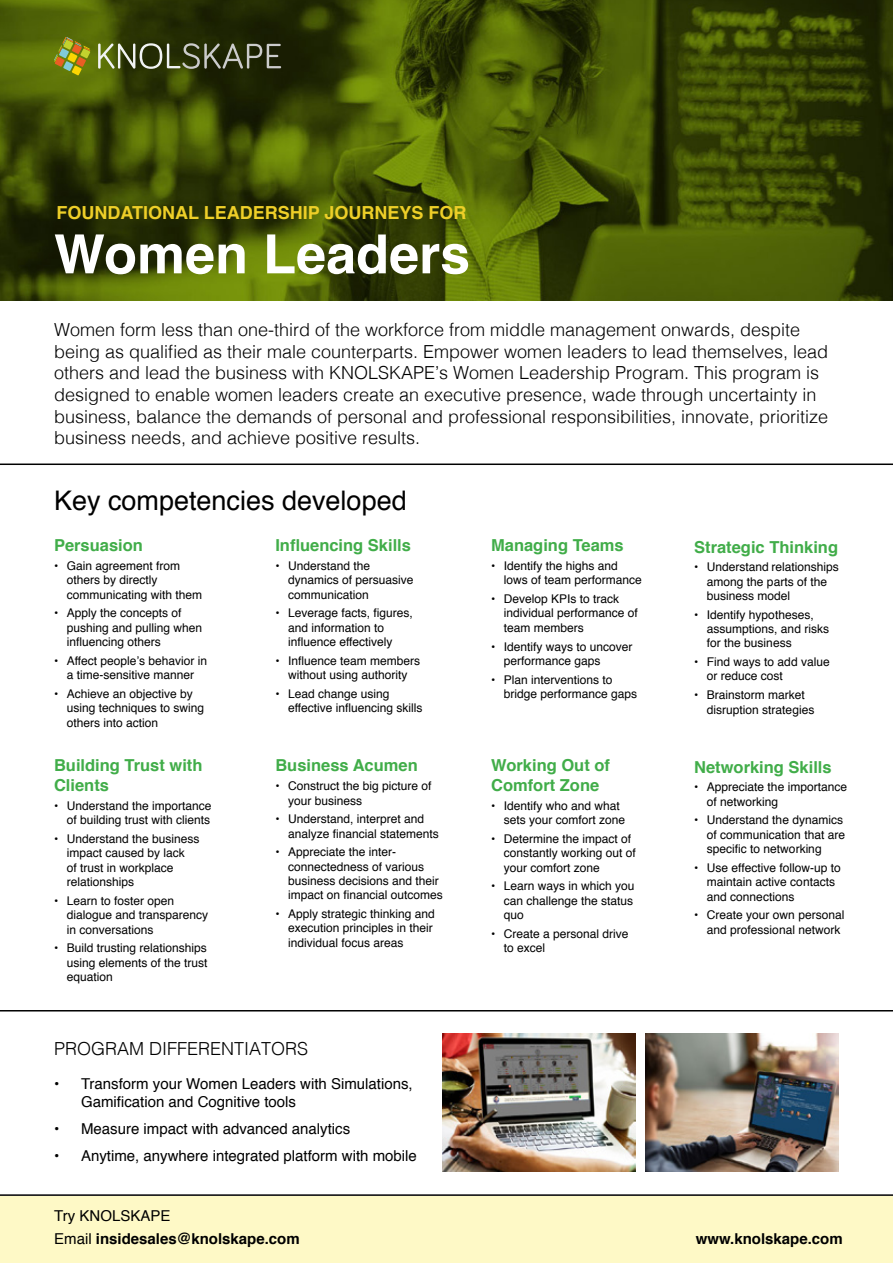
<style>
.page{position:relative;width:893px;height:1263px;background:#fff}
.page>*{position:absolute;margin:0;border:0;box-sizing:border-box;transform-origin:0 0}
.t1{font:700 54px "Helvetica";color:#fff}
.t2{font:27px "Helvetica";color:#000}
.t3{font:300 18px/21.6px "Helvetica";color:#000}
.t4{font:700 18px "Helvetica";color:#eecf28}
.t5{font:700 16.5px/19.8px "Helvetica";color:#41ad49}
.t6{font:15px/18px "Helvetica";color:#000}
.t7{font:700 15px/22.2px "Helvetica";color:#000}
.t8{font:12px/14.4px "Helvetica";color:#000}
.s1{font-weight:400}
</style>
<div class="page">
<img style="left:0;top:0;width:893px;height:301px">
<svg style="left:54px;top:37px;width:36px;height:38px"></svg>
<svg style="left:98px;top:43px;width:183px;height:26px;background:#575d3d"></svg>
<hr style="left:0;top:463px;width:893px;height:2px;background:#000">
<hr style="left:0;top:1010px;width:893px;height:1px;background:#000">
<hr style="left:0;top:1194px;width:893px;height:2px;background:#000">
<img style="left:442px;top:1033px;width:194px;height:138px">
<img style="left:645px;top:1033px;width:194px;height:138px">
<div style="left:0;top:1196px;width:892px;height:67px;background:#fef9c6"></div>
<h3 class="t4" style="left:57px;top:198px;width:412px">FOUNDATIONAL LEADERSHIP JOURNEYS FOR</h3>
<h1 class="t1" style="left:54px;top:211px;width:418px">Women Leaders</h1>
<p class="t3" style="left:54px;top:318px;width:776px">Women form less than one-third of the workforce from middle management onwards, despite being as qualified as their male counterparts. Empower women leaders to lead themselves, lead others and lead the business with KNOLSKAPE’s Women Leadership Program. This program is designed to enable women leaders create an executive presence, wade through uncertainty in business, balance the demands of personal and professional responsibilities, innovate, prioritize business needs, and achieve positive results.</p>
<h2 class="t2" style="left:54px;top:480px;width:354px">Key competencies developed</h2>
<h3 class="t5" style="left:54px;top:536px;width:90px">Persuasion</h3>
<p class="t8" style="left:67px;top:559px;width:137px;text-indent:-13px">• Gain agreement from others by directly communicating with them</p>
<p class="t8" style="left:67px;top:606px;width:137px;text-indent:-13px">• Apply the concepts of pushing and pulling when influencing others</p>
<p class="t8" style="left:54px;top:654px;width:155px;text-align:center">• Affect people’s behavior in a time-sensitive manner</p>
<p class="t8" style="left:67px;top:687px;width:139px;text-indent:-13px">• Achieve an objective by using techniques to swing others into action</p>
<h3 class="t5" style="left:54px;top:756px;width:150px">Building Trust with<br>Clients</h3>
<p class="t8" style="left:54px;top:799px;width:159px;text-align:right">• Understand the importance of building trust with clients</p>
<p class="t8" style="left:67px;top:832px;width:134px;text-indent:-13px">• Understand the business impact caused by lack<br>of trust in workplace relationships</p>
<p class="t8" style="left:67px;top:894px;width:143px;text-indent:-13px">• Learn to foster open dialogue and transparency in conversations</p>
<p class="t8" style="left:67px;top:941px;width:142px;text-align:justify;text-indent:-13px">• Build trusting relationships using elements of the trust equation</p>
<h3 class="t5" style="left:275px;top:536px;width:137px">Influencing Skills</h3>
<p class="t8" style="left:288px;top:559px;width:127px;text-indent:-13px">• Understand the dynamics of persuasive communication</p>
<p class="t8" style="left:288px;top:606px;width:126px;text-indent:-13px">• Leverage facts, figures, and information to influence effectively</p>
<p class="t8" style="left:275px;top:654px;width:146px;text-align:center">• Influence team members without using authority</p>
<p class="t8" style="left:288px;top:687px;width:136px;text-indent:-13px">• Lead change using effective influencing skills</p>
<h3 class="t5" style="left:275px;top:756px;width:144px">Business Acumen</h3>
<p class="t8" style="left:288px;top:779px;width:145px;text-indent:-13px">• Construct the big picture of your business</p>
<p class="t8" style="left:288px;top:812px;width:152px;text-indent:-13px">• Understand, interpret and analyze financial statements</p>
<p class="t8" style="left:288px;top:845px;width:156px;text-indent:-13px">• Appreciate the inter&shy;connectedness of various business decisions and their impact on financial outcomes</p>
<p class="t8" style="left:288px;top:907px;width:148px;text-indent:-13px">• Apply strategic thinking and execution principles in their individual focus areas</p>
<h3 class="t3" style="left:54px;top:1036px;width:256px">PROGRAM DIFFERENTIATORS</h3>
<p class="t6" style="left:81px;top:1075px;width:333px;text-indent:-27px">• Transform your Women Leaders with Simulations,<br>Gamification and Cognitive tools</p>
<p class="t6" style="left:54px;top:1120px;width:298px">• Measure impact with advanced analytics</p>
<p class="t6" style="left:54px;top:1147px;width:364px">• Anytime, anywhere integrated platform with mobile</p>
<p class="t7" style="left:54px;top:1205px;width:247px"><span class="s1">Try KNOLSKAPE<br>Email</span> insidesales@knolskape.com</p>
<h3 class="t5" style="left:491px;top:536px;width:134px">Managing Teams</h3>
<p class="t8" style="left:504px;top:559px;width:140px;text-indent:-13px">• Identify the highs and lows of team performance</p>
<p class="t8" style="left:504px;top:592px;width:136px;text-indent:-13px">• Develop KPIs to track individual performance of team members</p>
<p class="t8" style="left:504px;top:639px;width:130px;text-indent:-13px">• Identify ways to uncover performance gaps</p>
<p class="t8" style="left:504px;top:672px;width:135px;text-indent:-13px">• Plan interventions to bridge performance gaps</p>
<h3 class="t5" style="left:491px;top:756px;width:120px">Working Out of<br>Comfort Zone</h3>
<p class="t8" style="left:504px;top:799px;width:123px;text-indent:-13px">• Identify who and what sets your comfort zone</p>
<p class="t8" style="left:504px;top:832px;width:134px;text-indent:-13px">• Determine the impact of constantly working out of your comfort zone</p>
<p class="t8" style="left:504px;top:879px;width:132px;text-align:justify;text-indent:-13px">• Learn ways in which you can challenge the status quo</p>
<p class="t8" style="left:504px;top:927px;width:126px;text-indent:-13px">• Create a personal drive to excel</p>
<h3 class="t5" style="left:694px;top:537px;width:145px">Strategic Thinking</h3>
<p class="t8" style="left:707px;top:560px;width:134px;text-indent:-13px">• Understand relationships among the parts of the business model</p>
<p class="t8" style="left:707px;top:607px;width:124px;text-indent:-13px">• Identify hypotheses, assumptions, and risks for the business</p>
<p class="t8" style="left:707px;top:655px;width:124px;text-indent:-13px">• Find ways to add value or reduce cost</p>
<p class="t8" style="left:707px;top:688px;width:109px;text-indent:-13px">• Brainstorm market disruption strategies</p>
<h3 class="t5" style="left:694px;top:757px;width:139px">Networking Skills</h3>
<p class="t8" style="left:707px;top:780px;width:142px;text-indent:-13px">• Appreciate the importance of networking</p>
<p class="t8" style="left:707px;top:813px;width:140px;text-indent:-13px">• Understand the dynamics of communication that are specific to networking</p>
<p class="t8" style="left:707px;top:861px;width:135px;text-indent:-13px">• Use effective follow-up to maintain active contacts and connections</p>
<p class="t8" style="left:707px;top:908px;width:139px;text-indent:-13px">• Create your own personal and professional network</p>
<p class="t7" style="left:696px;top:1227px;width:148px">www.knolskape.com</p>
</div>
